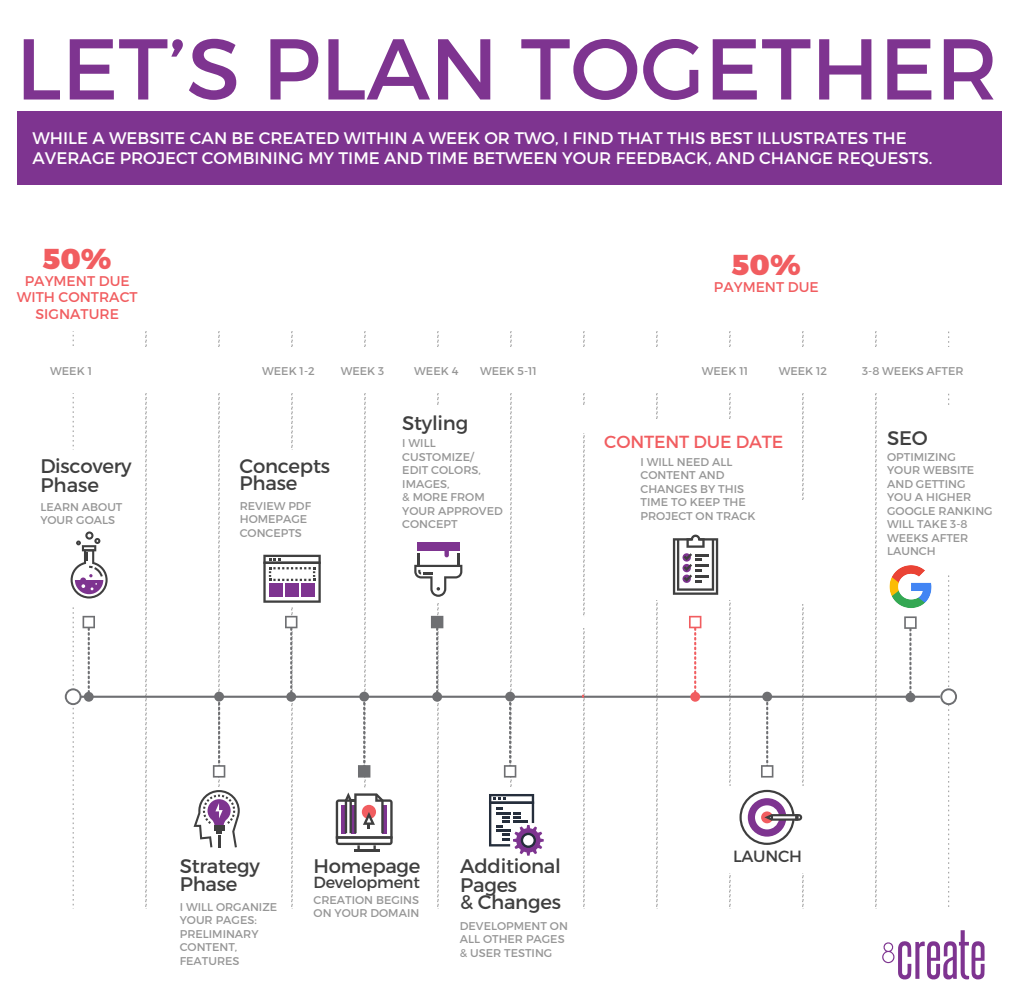
<style>
.page{position:relative;width:1018px;height:1000px;background:#fff}
.page>*{position:absolute;margin:0;border:0;box-sizing:border-box;transform-origin:0 0}
.t1{font:86.12px "Montserrat";color:#7e3490}
.t2{font:900 28.75px "Montserrat";color:#f15d60}
.t3{font:19.62px/17.5px "Montserrat";letter-spacing:-.015em;color:#3f3f3f}
.t4{font:17.5px "Montserrat";letter-spacing:-.01em;color:#f15d60}
.t5{font:16.75px/20.1px "Montserrat";color:#fff}
.t6{font:16.25px "Montserrat";letter-spacing:-.015em;color:#3f3f3f}
.t7{font:16px "Montserrat";letter-spacing:-.015em;color:#3f3f3f}
.t8{font:14.12px/16.9px "Montserrat";color:#f15d60;text-align:center}
.t9{font:11.25px/13.5px "Montserrat";color:#969696}
</style>
<div class="page">
<svg style="left:145px;top:331px;width:2px;height:576px"></svg>
<svg style="left:656px;top:331px;width:2px;height:576px"></svg>
<svg style="left:729px;top:331px;width:1px;height:576px"></svg>
<svg style="left:875px;top:331px;width:1px;height:576px"></svg>
<hr style="left:73px;top:696px;width:875px;height:2px;background:#6e6f72">
<svg style="left:940px;top:331px;width:17px;height:576px"></svg>
<svg style="left:582px;top:331px;width:3px;height:576px"></svg>
<div style="left:577px;top:617px;width:11px;height:10px;background:#fff"></div>
<svg style="left:690px;top:692px;width:10px;height:10px"></svg>
<div style="left:625px;top:419px;width:108px;height:181px;background:#fff"></div>
<svg style="left:689px;top:616px;width:12px;height:82px"></svg>
<div style="left:729px;top:787px;width:76px;height:86px;background:#fff"></div>
<svg style="left:193px;top:331px;width:47px;height:517px"></svg>
<svg style="left:65px;top:331px;width:43px;height:575px"></svg>
<svg style="left:263px;top:331px;width:58px;height:576px"></svg>
<div style="left:269px;top:583px;width:14px;height:14px;background:#7e3490"></div>
<div style="left:285px;top:583px;width:14px;height:14px;background:#7e3490"></div>
<div style="left:301px;top:583px;width:14px;height:14px;background:#7e3490"></div>
<svg style="left:673px;top:535px;width:45px;height:60px"></svg>
<svg style="left:739px;top:331px;width:64px;height:576px"></svg>
<svg style="left:489px;top:331px;width:54px;height:576px"></svg>
<svg style="left:336px;top:331px;width:56px;height:521px"></svg>
<div style="left:35px;top:347px;width:935px;height:45px;background:#fff"></div>
<div style="left:514px;top:406px;width:138px;height:27px;background:#fff"></div>
<svg style="left:414px;top:331px;width:48px;height:576px"></svg>
<svg style="left:904px;top:616px;width:12px;height:80px"></svg>
<div style="left:885px;top:406px;width:101px;height:166px;background:#fff"></div>
<div style="left:905px;top:692px;width:10px;height:10px;background:#6e6f72;border-radius:50%"></div>
<img style="left:889px;top:565px;width:43px;height:43px">
<div style="left:17px;top:111px;width:984px;height:74px;background:#7e3490"></div>
<svg style="left:882px;top:930px;width:102px;height:49px"></svg>
<h1 class="t1" style="left:16px;top:16px;width:983px">LET’S PLAN TOGETHER</h1>
<h3 class="t5" style="left:33px;top:128px;width:901px">WHILE A WEBSITE CAN BE CREATED WITHIN A WEEK OR TWO, I FIND THAT THIS BEST ILLUSTRATES THE<br>AVERAGE PROJECT COMBINING MY TIME AND TIME BETWEEN YOUR FEEDBACK, AND CHANGE REQUESTS.</h3>
<h2 class="t2" style="left:43px;top:241px;width:70px">50%</h2>
<p class="t8" style="left:17px;top:272px;width:122px">PAYMENT DUE<br>WITH CONTRACT<br>SIGNATURE</p>
<h2 class="t2" style="left:732px;top:247px;width:70px">50%</h2>
<p class="t8" style="left:714px;top:278px;width:106px">PAYMENT DUE</p>
<p class="t9" style="left:50px;top:364px;width:43px">WEEK 1</p>
<p class="t9" style="left:262px;top:364px;width:54px">WEEK 1-2</p>
<p class="t9" style="left:702px;top:364px;width:48px">WEEK 11</p>
<p class="t9" style="left:862px;top:364px;width:103px">3-8 WEEKS AFTER</p>
<p class="t9" style="left:341px;top:364px;width:45px">WEEK 3</p>
<p class="t9" style="left:414px;top:364px;width:46px">WEEK 4</p>
<p class="t9" style="left:480px;top:364px;width:58px">WEEK 5-11</p>
<p class="t9" style="left:778px;top:364px;width:50px">WEEK 12</p>
<h3 class="t3" style="left:40px;top:456px;width:93px;line-height:18.8px">Discovery<br>Phase</h3>
<h3 class="t3" style="left:239px;top:457px;width:92px">Concepts<br>Phase</h3>
<p class="t9" style="left:40px;top:500px;width:84px">LEARN ABOUT<br>YOUR GOALS</p>
<p class="t9" style="left:240px;top:499px;width:73px">REVIEW PDF<br>HOMEPAGE<br>CONCEPTS</p>
<h3 class="t3" style="left:402px;top:414px;width:67px">Styling</h3>
<p class="t9" style="left:402px;top:437px;width:102px">I WILL<br>CUSTOMIZE/<br>EDIT COLORS,<br>IMAGES,<br>&amp; MORE FROM<br>YOUR APPROVED<br>CONCEPT</p>
<h3 class="t4" style="left:604px;top:431px;width:181px">CONTENT DUE DATE</h3>
<h3 class="t3" style="left:887px;top:429px;width:42px">SEO</h3>
<p class="t9" style="left:640px;top:455px;width:116px">I WILL NEED ALL<br>CONTENT AND<br>CHANGES BY THIS<br>TIME TO KEEP THE<br>PROJECT ON TRACK</p>
<p class="t9" style="left:887px;top:450px;width:107px">OPTIMIZING<br>YOUR WEBSITE<br>AND GETTING<br>YOU A HIGHER<br>GOOGLE RANKING<br>WILL TAKE 3-8<br>WEEKS AFTER<br>LAUNCH</p>
<h3 class="t3" style="left:180px;top:858px;width:82px">Strategy<br>Phase</h3>
<p class="t9" style="left:180px;top:900px;width:99px">I WILL ORGANIZE<br>YOUR PAGES:<br>PRELIMINARY<br>CONTENT,<br>FEATURES</p>
<h3 class="t3" style="left:313px;top:857px;width:108px">Homepage</h3>
<h3 class="t7" style="left:313px;top:873px;width:108px">Development</h3>
<p class="t9" style="left:313px;top:893px;width:107px">CREATION BEGINS<br>ON YOUR DOMAIN</p>
<h3 class="t3" style="left:460px;top:857px;width:102px;line-height:18px">Additional<br>Pages<br>&amp; Changes</h3>
<p class="t9" style="left:460px;top:919px;width:110px">DEVELOPMENT ON<br>ALL OTHER PAGES &amp; USER TESTING</p>
<h3 class="t6" style="left:733px;top:846px;width:70px">LAUNCH</h3>
</div>
